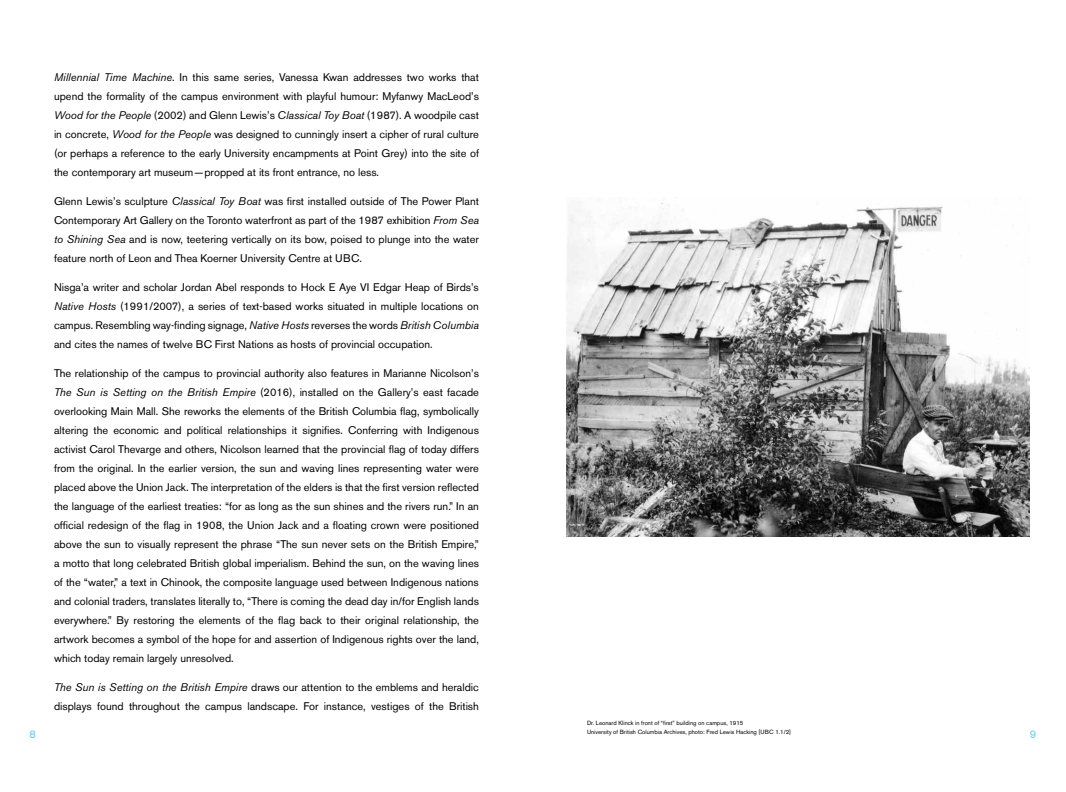
<style>
.page{position:relative;width:1066px;height:792px;background:#fff}
.page>*{position:absolute;margin:0;border:0;box-sizing:border-box;transform-origin:0 0}
.t1{font:11px/19px "Akzidenz Grotesk BE";color:#000;text-align:justify}
.t2{font:11px "Akzidenz Grotesk BE";color:#5fccf6}
.t3{font:6px/9px "Akzidenz Grotesk BE";color:#000}
.s1{font-style:italic}
.s2{font-family:"Akzidenz Grotesk"}
</style>
<div class="page">
<img style="left:566px;top:197px;width:464px;height:340px">
<p class="t1" style="left:54px;top:67px;width:426px"><span class="s1">Millennial Time Machine</span>. In this same series, Vanessa Kwan addresses two works that upend the formality of the campus environment with playful humour: Myfanwy MacLeod’s <span class="s1">Wood for the People</span> (2002) and Glenn Lewis’s <span class="s1">Classical Toy Boat</span> (1987). A woodpile cast in concrete, <span class="s1">Wood for the People</span> was designed to cunningly insert a cipher of rural culture (or perhaps a reference to the early University encampments at Point Grey) into the site of the contemporary art museum<span class="s2">—</span>propped at its front entrance, no less.</p>
<p class="t1" style="left:54px;top:191px;width:426px">Glenn Lewis’s sculpture <span class="s1">Classical Toy Boat</span> was first installed outside of The Power Plant Contemporary Art Gallery on the Toronto waterfront as part of the 1987 exhibition <span class="s1">From Sea to Shining Sea</span> and is now, teetering vertically on its bow, poised to plunge into the water feature north of Leon and Thea Koerner University Centre at UBC.</p>
<p class="t1" style="left:54px;top:277px;width:426px">Nisga’a writer and scholar Jordan Abel responds to Hock E Aye VI Edgar Heap of Birds’s <span class="s1">Native Hosts</span> (1991/2007), a series of text-based works situated in multiple locations on campus. Resembling way-finding signage, <span class="s1">Native Hosts</span> reverses the words <span class="s1">British Columbia </span>and cites the names of twelve BC First Nations as hosts of provincial occupation.</p>
<p class="t1" style="left:54px;top:363px;width:426px">The relationship of the campus to provincial authority also features in Marianne Nicolson’s <span class="s1">The Sun is Setting on the British Empire</span> (2016), installed on the Gallery’s east facade overlooking Main Mall. She reworks the elements of the British Columbia flag, symbolically altering the economic and political relationships it signifies. Conferring with Indigenous activist Carol Thevarge and others, Nicolson learned that the provincial flag of today differs from the original. In the earlier version, the sun and waving lines representing water were placed above the Union Jack. The interpretation of the elders is that the first version reflected the language of the earliest treaties: “for as long as the sun shines and the rivers run.” In an official redesign of the flag in 1908, the Union Jack and a floating crown were positioned above the sun to visually represent the phrase “The sun never sets on the British Empire,” a motto that long celebrated British global imperialism. Behind the sun, on the waving lines of the “water,” a text in Chinook, the composite language used between Indigenous nations and colonial traders, translates literally to, “There is coming the dead day in/for English lands everywhere.” By restoring the elements of the flag back to their original relationship, the artwork becomes a symbol of the hope for and assertion of Indigenous rights over the land, which today remain largely unresolved.</p>
<p class="t1" style="left:54px;top:677px;width:426px"><span class="s1">The Sun is Setting on the British Empire</span> draws our attention to the emblems and heraldic displays found throughout the campus landscape. For instance, vestiges of the British</p>
<p class="t3" style="left:587px;top:718px;width:206px">Dr. Leonard Klinck in front of “first” building on campus, 1915<br>University of British Columbia Archives, photo: Fred Lewis Hacking [UBC 1.1/2]</p>
<p class="t2" style="left:30px;top:728px;width:8px">8</p>
<p class="t2" style="left:1030px;top:728px;width:8px">9</p>
</div>
